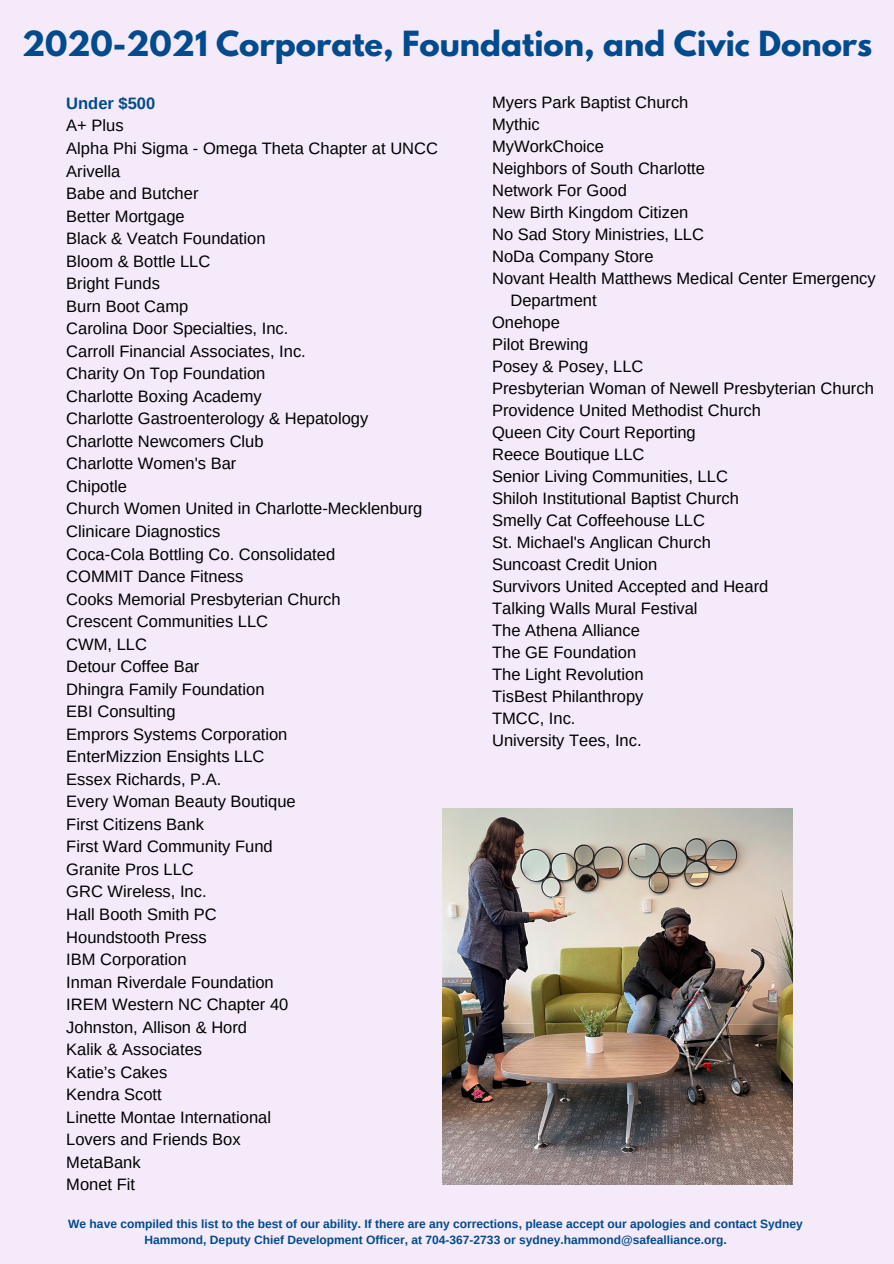
<style>
.page{position:relative;width:894px;height:1264px;background:#fff}
.page>*{position:absolute;margin:0;border:0;box-sizing:border-box;transform-origin:0 0}
.t1{font:700 30.75px "League Spartan";color:#004b8d}
.t2{font:16.5px/22.5px "Arimo";color:#000}
.t3{font:700 16.5px "Arimo";color:#004b8d}
.t4{font:700 12px/16px "Arimo";color:#004b8d;text-align:center}
</style>
<div class="page">
<div style="left:0;top:0;width:893px;height:1263px;background:#f5eafa"></div>
<img style="left:443px;top:809px;width:349px;height:374px">
<h1 class="t1" style="left:22px;top:28px;width:851px">2020-2021 Corporate, Foundation, and Civic Donors</h1>
<p class="t2" style="left:492px;top:91px;width:198px">Myers Park Baptist Church</p>
<p class="t2" style="left:492px;top:113px;width:49px">Mythic</p>
<p class="t2" style="left:492px;top:135px;width:113px">MyWorkChoice</p>
<p class="t2" style="left:492px;top:157px;width:214px">Neighbors of South Charlotte</p>
<p class="t2" style="left:492px;top:179px;width:136px">Network For Good</p>
<p class="t2" style="left:492px;top:201px;width:198px">New Birth Kingdom Citizen</p>
<p class="t2" style="left:492px;top:223px;width:213px">No Sad Story Ministries, LLC</p>
<p class="t2" style="left:492px;top:245px;width:163px">NoDa Company Store</p>
<p class="t2" style="left:492px;top:267px;width:385px">Novant Health Matthews Medical Center Emergency</p>
<p class="t2" style="left:510px;top:289px;width:88px">Department</p>
<p class="t2" style="left:492px;top:311px;width:69px">Onehope</p>
<p class="t2" style="left:492px;top:333px;width:98px">Pilot Brewing</p>
<p class="t2" style="left:492px;top:355px;width:153px">Posey &amp; Posey, LLC</p>
<p class="t2" style="left:492px;top:377px;width:383px">Presbyterian Woman of Newell Presbyterian Church</p>
<p class="t2" style="left:492px;top:399px;width:270px">Providence United Methodist Church</p>
<p class="t2" style="left:492px;top:421px;width:205px">Queen City Court Reporting</p>
<p class="t2" style="left:492px;top:443px;width:154px">Reece Boutique LLC</p>
<p class="t2" style="left:492px;top:465px;width:237px">Senior Living Communities, LLC</p>
<p class="t2" style="left:492px;top:487px;width:248px">Shiloh Institutional Baptist Church</p>
<p class="t2" style="left:492px;top:509px;width:214px">Smelly Cat Coffeehouse LLC</p>
<p class="t2" style="left:492px;top:531px;width:220px">St. Michael's Anglican Church</p>
<p class="t2" style="left:492px;top:553px;width:167px">Suncoast Credit Union</p>
<p class="t2" style="left:492px;top:575px;width:278px">Survivors United Accepted and Heard</p>
<p class="t2" style="left:492px;top:597px;width:207px">Talking Walls Mural Festival</p>
<p class="t2" style="left:492px;top:619px;width:149px">The Athena Alliance</p>
<p class="t2" style="left:492px;top:641px;width:145px">The GE Foundation</p>
<p class="t2" style="left:492px;top:663px;width:153px">The Light Revolution</p>
<p class="t2" style="left:492px;top:685px;width:153px">TisBest Philanthropy</p>
<p class="t2" style="left:492px;top:707px;width:85px">TMCC, Inc.</p>
<p class="t2" style="left:492px;top:729px;width:151px">University Tees, Inc.</p>
<p class="t3" style="left:66px;top:94px;width:90px">Under $500</p>
<p class="t2" style="left:66px;top:114px;width:373px">A+ Plus<br>Alpha Phi Sigma - Omega Theta Chapter at UNCC<br>Arivella<br>Babe and Butcher<br>Better Mortgage<br>Black &amp; Veatch Foundation<br>Bloom &amp; Bottle LLC<br>Bright Funds<br>Burn Boot Camp<br>Carolina Door Specialties, Inc.<br>Carroll Financial Associates, Inc.<br>Charity On Top Foundation<br>Charlotte Boxing Academy<br>Charlotte Gastroenterology &amp; Hepatology<br>Charlotte Newcomers Club<br>Charlotte Women's Bar<br>Chipotle<br>Church Women United in Charlotte-Mecklenburg<br>Clinicare Diagnostics<br>Coca-Cola Bottling Co. Consolidated<br>COMMIT Dance Fitness<br>Cooks Memorial Presbyterian Church<br>Crescent Communities LLC<br>CWM, LLC<br>Detour Coffee Bar<br>Dhingra Family Foundation<br>EBI Consulting<br>Emprors Systems Corporation<br>EnterMizzion Ensights LLC<br>Essex Richards, P.A.<br>Every Woman Beauty Boutique<br>First Citizens Bank<br>First Ward Community Fund<br>Granite Pros LLC<br>GRC Wireless, Inc.<br>Hall Booth Smith PC<br>Houndstooth Press<br>IBM Corporation<br>Inman Riverdale Foundation<br>IREM Western NC Chapter 40<br>Johnston, Allison &amp; Hord<br>Kalik &amp; Associates<br>Katie’s Cakes<br>Kendra Scott<br>Linette Montae International<br>Lovers and Friends Box<br>MetaBank<br>Monet Fit</p>
<p class="t4" style="left:68px;top:1215px;width:736px">We have compiled this list to the best of our ability. If there are any corrections, please accept our apologies and contact Sydney<br>Hammond, Deputy Chief Development Officer, at 704-367-2733 or sydney.hammond@safealliance.org.</p>
</div>
